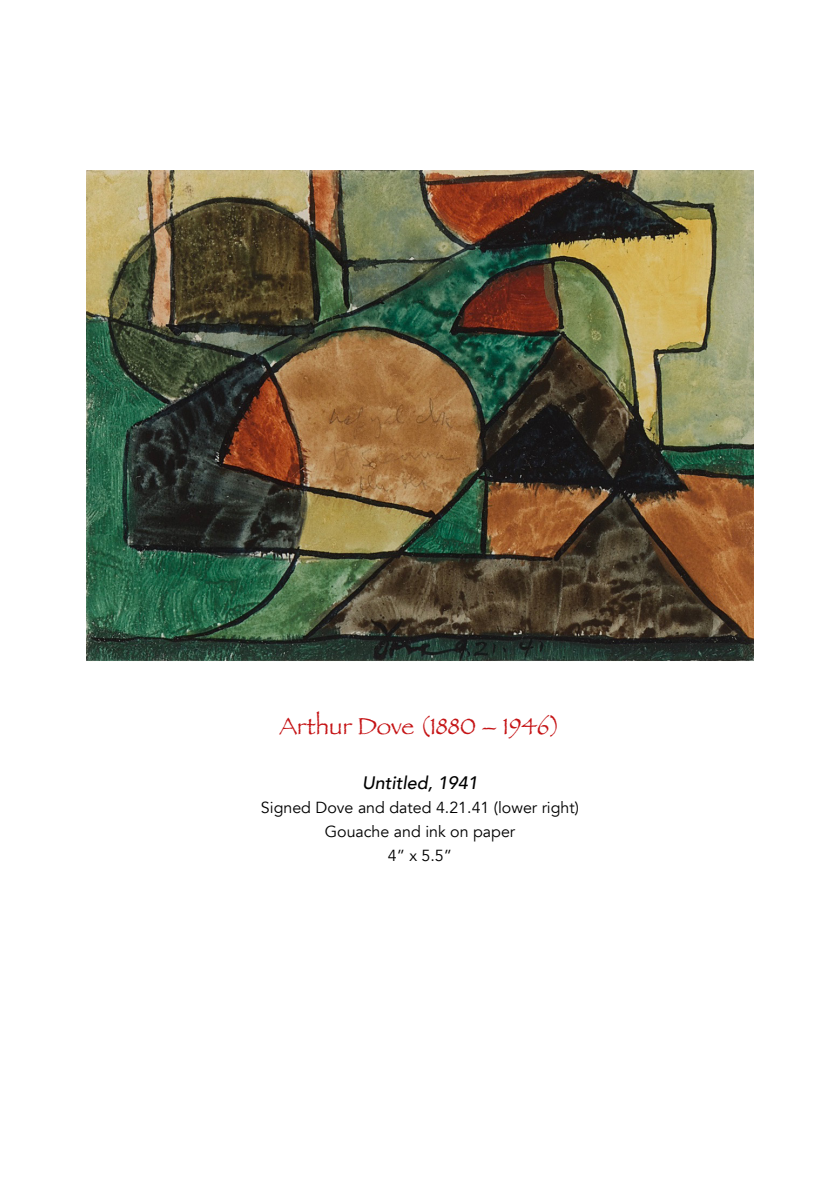
<style>
.page{position:relative;width:840px;height:1191px;background:#fff}
.page>*{position:absolute;margin:0;border:0;box-sizing:border-box;transform-origin:0 0}
.t1{font:24px "Papyrus";color:#c51315}
.Piece_Details_Centre{font:italic 500 18px "Avenir";color:#000}
.Piece_Details_Centre-2{font:16px "Avenir";color:#000}
</style>
<div class="page">
<img style="left:86px;top:171px;width:667px;height:490px">
<p class="t1" style="left:279px;top:711px;width:282px">Arthur Dove (1880 – 1946)</p>
<p class="Piece_Details_Centre" style="left:362px;top:772px;width:117px">Untitled, 1941</p>
<p class="Piece_Details_Centre-2" style="left:261px;top:798px;width:319px">Signed Dove and dated 4.21.41 (lower right)</p>
<p class="Piece_Details_Centre-2" style="left:324px;top:822px;width:192px">Gouache and ink on paper</p>
<p class="Piece_Details_Centre-2" style="left:387px;top:846px;width:66px">4” x 5.5”</p>
</div>
